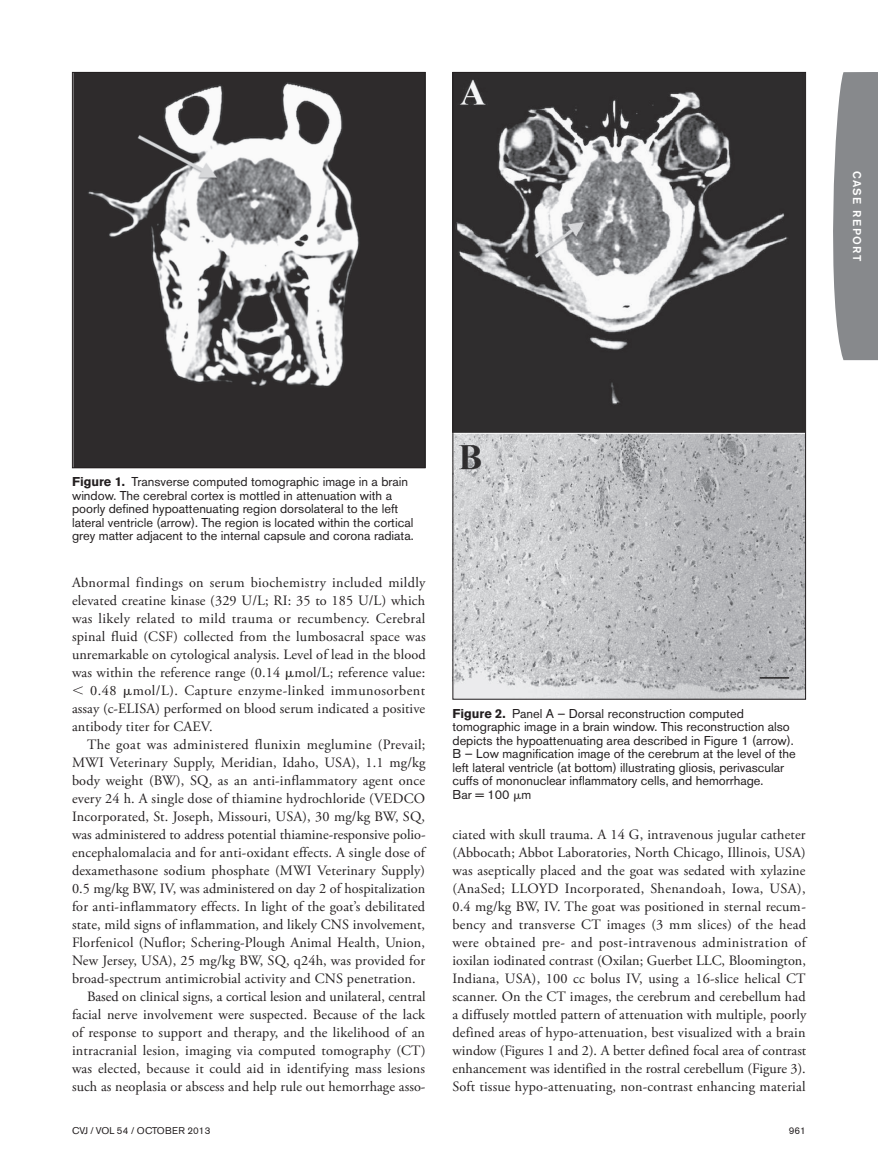
<style>
.page{position:relative;width:878px;height:1175px;background:#fff}
.page>*{position:absolute;margin:0;border:0;box-sizing:border-box;transform-origin:0 0}
.t1{font:14.25px/18px "Adobe Garamond Pro";letter-spacing:.01em;color:#231f20;text-align:justify}
.t2{font:12.75px/13.5px "Akzidenz Grotesk BE";color:#231f20}
.t3{font:500 11.25px "Akzidenz Grotesk BE";letter-spacing:.125em;color:#fff}
.t4{font:9.75px "Akzidenz Grotesk BE";color:#231f20}
.s1{font-weight:700}
.s2{font-family:"Mathematical Pi One"}
</style>
<div class="page">
<svg style="left:833px;top:72px;width:45px;height:288px;background:#919396"></svg>
<img style="left:74px;top:74px;width:349px;height:392px">
<div style="left:72px;top:72px;width:353px;height:396px;border:1px solid #231f20"></div>
<img style="left:454px;top:74px;width:350px;height:623px">
<p class="t3" style="left:864px;top:171px;width:92px;rotate:90deg">CASE REPORT</p>
<p class="t2" style="left:72px;top:475px;width:343px"><span class="s1">Figure 1.</span> Transverse computed tomographic image in a brain window. The cerebral cortex is mottled in attenuation with a poorly defined hypoattenuating region dorsolateral to the left lateral ventricle (arrow). The region is located within the cortical grey matter adjacent to the internal capsule and corona radiata.</p>
<p class="t1" style="left:72px;top:574px;width:355px">Abnormal findings on serum biochemistry included mildly elevated creatine kinase (329 U/L; RI: 35 to 185 U/L) which was likely related to mild trauma or recumbency. Cerebral spinal fluid (CSF) collected from the lumbosacral space was unremarkable on cytological analysis. Level of lead in the blood was within the reference range (0.14 <span class="s2">M</span>mol/L; reference value: <span class="s2">,</span> 0.48 <span class="s2">M</span>mol/L). Capture enzyme-linked immunosorbent assay (c-ELISA) performed on blood serum indicated a positive antibody titer for CAEV.</p>
<p class="t1" style="left:87px;top:735px;width:340px">The goat was administered flunixin meglumine (Prevail;</p>
<p class="t1" style="left:72px;top:753px;width:355px">MWI Veterinary Supply, Meridian, Idaho, USA), 1.1 mg/kg</p>
<p class="t1" style="left:72px;top:771px;width:354px">body weight (BW), SQ, as an anti-inflammatory agent once</p>
<p class="t1" style="left:72px;top:789px;width:354px">every 24 h. A single dose of thiamine hydrochloride (VEDCO</p>
<p class="t1" style="left:72px;top:807px;width:354px">Incorporated, St. Joseph, Missouri, USA), 30 mg/kg BW, SQ,</p>
<p class="t1" style="left:72px;top:825px;width:355px">was administered to address potential thiamine-responsive polio-</p>
<p class="t1" style="left:72px;top:843px;width:354px">encephalomalacia and for anti-oxidant effects. A single dose of</p>
<p class="t1" style="left:72px;top:861px;width:354px">dexamethasone sodium phosphate (MWI Veterinary Supply)</p>
<p class="t1" style="left:72px;top:879px;width:355px">0.5 mg/kg BW, IV, was administered on day 2 of hospitalization</p>
<p class="t1" style="left:72px;top:897px;width:354px">for anti-inflammatory effects. In light of the goat’s debilitated</p>
<p class="t1" style="left:72px;top:915px;width:354px">state, mild signs of inflammation, and likely CNS involvement,</p>
<p class="t1" style="left:72px;top:933px;width:354px">Florfenicol (Nuflor; Schering-Plough Animal Health, Union,</p>
<p class="t1" style="left:72px;top:951px;width:354px">New Jersey, USA), 25 mg/kg BW, SQ, q24h, was provided for</p>
<p class="t1" style="left:72px;top:969px;width:345px">broad-spectrum antimicrobial activity and CNS penetration.</p>
<p class="t1" style="left:87px;top:987px;width:340px">Based on clinical signs, a cortical lesion and unilateral, central</p>
<p class="t1" style="left:72px;top:1005px;width:354px">facial nerve involvement were suspected. Because of the lack</p>
<p class="t1" style="left:72px;top:1023px;width:354px">of response to support and therapy, and the likelihood of an</p>
<p class="t1" style="left:72px;top:1041px;width:355px">intracranial lesion, imaging via computed tomography (CT)</p>
<p class="t1" style="left:72px;top:1059px;width:354px">was elected, because it could aid in identifying mass lesions</p>
<p class="t1" style="left:72px;top:1077px;width:355px">such as neoplasia or abscess and help rule out hemorrhage asso-</p>
<p class="t2" style="left:452px;top:706px;width:345px"><span class="s1">Figure 2.</span> Panel A — Dorsal reconstruction computed tomographic image in a brain window. This reconstruction also depicts the hypoattenuating area described in Figure 1 (arrow).<br>B — Low magnification image of the cerebrum at the level of the left lateral ventricle (at bottom) illustrating gliosis, perivascular cuffs of mononuclear inflammatory cells, and hemorrhage.<br>Bar = 100 <span class="s2">M</span>m</p>
<p class="t1" style="left:452px;top:825px;width:355px">ciated with skull trauma. A 14 G, intravenous jugular catheter (Abbocath; Abbot Laboratories, North Chicago, Illinois, USA) was aseptically placed and the goat was sedated with xylazine (AnaSed; LLOYD Incorporated, Shenandoah, Iowa, USA), 0.4 mg/kg BW, IV. The goat was positioned in sternal recum&shy;bency and transverse CT images (3 mm slices) of the head were obtained pre- and post-intravenous administration of ioxilan iodinated contrast (Oxilan; Guerbet LLC, Bloomington, Indiana, USA), 100 cc bolus IV, using a 16-slice helical CT scanner. On the CT images, the cerebrum and cerebellum had a diffusely mottled pattern of attenuation with multiple, poorly defined areas of hypo-attenuation, best visualized with a brain window (Figures 1 and 2). A better defined focal area of contrast enhancement was identified in the rostral cerebellum (Figure 3).<br>Soft tissue hypo-attenuating, non-contrast enhancing material</p>
<p class="t4" style="left:72px;top:1125px;width:140px">CVJ / VOL 54 / OCTOBER 2013</p>
<p class="t4" style="left:788px;top:1125px;width:19px">961</p>
</div>
